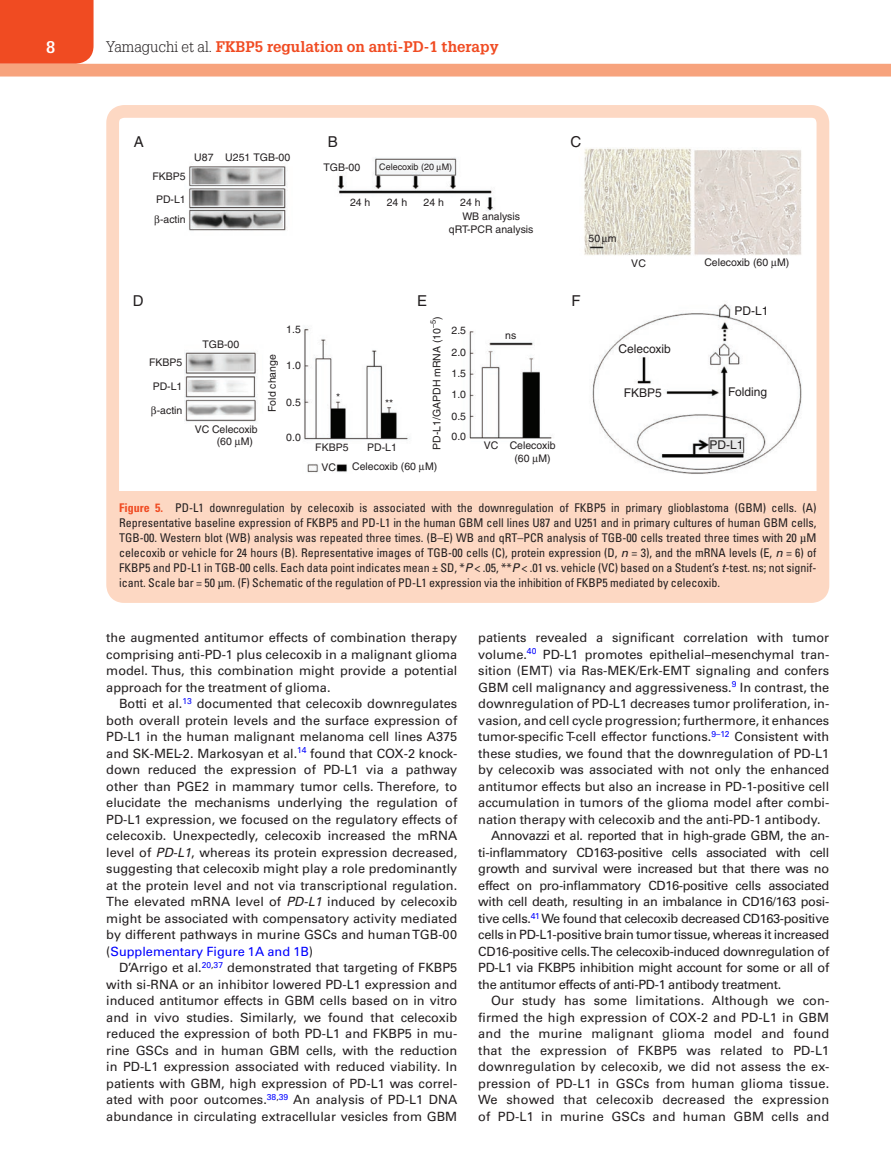
<style>
.page{position:relative;width:891px;height:1175px;background:#fff}
.page>*{position:absolute;margin:0;border:0;box-sizing:border-box;transform-origin:0 0}
.t1{font:700 16.5px "Glypha LT Std";color:#fff}
.t2{font:700 15px "Glypha LT Std";color:#f04b22}
.t3{font:15px "Helvetica";color:#231f20}
.t4{font:12.75px/16.5px "Univers LT Std";color:#231f20;text-align:justify}
.t5{font:12.75px "Univers LT Std";letter-spacing:-.025em;color:#231f20}
.t6{font:condensed 12px/15px "Univers LT Std";color:#231f20;text-align:justify}
.t7{font:12px "Helvetica";color:#231f20}
.t8{font:10.5px/21px "Helvetica";color:#231f20;text-align:center}
.t9{font:9px "Helvetica";color:#231f20}
.s1{font-weight:300;color:#231f20}
.s2{font-weight:700;color:#f04b22}
.s3{font-family:"Gandhari Unicode";font-stretch:normal}
.s4{font-style:italic;font-stretch:normal}
.s5{font-style:italic}
.s6{color:#00f}
</style>
<div class="page">
<div style="left:0;top:0;width:94px;height:64px;background:#f04b22"></div>
<div style="left:0;top:64px;width:891px;height:12px;background:#f7a37d"></div>
<div style="left:110px;top:491px;width:716px;height:103px;background:#fdd8c3"></div>
<img style="left:185px;top:148px;width:617px;height:326px">
<div style="left:106px;top:105px;width:723px;height:498px;border:13px solid #fdd8c3;border-radius:12px"></div>
<svg style="left:602px;top:237px;width:6px;height:7px"></svg>
<svg style="left:771px;top:261px;width:6px;height:8px"></svg>
<svg style="left:533px;top:456px;width:5px;height:8px"></svg>
<svg style="left:419px;top:465px;width:6px;height:7px"></svg>
<svg style="left:235px;top:440px;width:6px;height:7px"></svg>
<svg style="left:437px;top:165px;width:5px;height:7px"></svg>
<p class="t1" style="left:46px;top:37px;width:11px">8</p>
<p class="t2" style="left:106px;top:37px;width:394px"><span class="s1">Yamaguchi et al.</span> FKBP5 regulation on anti-PD-1 therapy</p>
<p class="t3" style="left:134px;top:133px;width:12px">A</p>
<p class="t8" style="left:152px;top:165px;width:35px;line-height:22.8px">FKBP5<br>PD-L1</p>
<p class="t8" style="left:160px;top:209px;width:27px">-actin</p>
<p class="t8" style="left:194px;top:147px;width:21px">U87</p>
<p class="t8" style="left:225px;top:147px;width:67px">U251 TGB-00</p>
<p class="t3" style="left:328px;top:133px;width:12px">B</p>
<p class="t3" style="left:570px;top:133px;width:12px">C</p>
<p class="t8" style="left:324px;top:156px;width:38px">TGB-00</p>
<p class="t8" style="left:350px;top:192px;width:22px">24 h</p>
<p class="t8" style="left:387px;top:192px;width:22px">24 h</p>
<p class="t8" style="left:424px;top:192px;width:22px">24 h</p>
<p class="t8" style="left:460px;top:192px;width:22px">24 h</p>
<p class="t9" style="left:379px;top:161px;width:74px">Celecoxib (20 M)</p>
<p class="t8" style="left:449px;top:210px;width:86px;line-height:12.6px">WB analysis qRT-PCR analysis</p>
<p class="t8" style="left:589px;top:228px;width:30px">50 m</p>
<p class="t8" style="left:631px;top:253px;width:16px">VC</p>
<p class="t8" style="left:704px;top:252px;width:87px">Celecoxib (60 M)</p>
<p class="t3" style="left:133px;top:292px;width:12px">D</p>
<p class="t3" style="left:417px;top:292px;width:12px">E</p>
<p class="t3" style="left:571px;top:292px;width:11px">F</p>
<p class="t8" style="left:149px;top:352px;width:35px">FKBP5</p>
<p class="t8" style="left:153px;top:376px;width:31px">PD-L1</p>
<p class="t8" style="left:157px;top:400px;width:27px">-actin</p>
<p class="t8" style="left:202px;top:333px;width:38px">TGB-00</p>
<p class="t8" style="left:217px;top:423px;width:43px;line-height:12.6px;text-align:left;text-indent:-22px">VC Celecoxib (60 M)</p>
<p class="t8" style="left:286px;top:319px;width:16px">1.5</p>
<p class="t8" style="left:262px;top:412px;width:59px;rotate:-90deg">Fold change</p>
<p class="t8" style="left:286px;top:355px;width:16px">1.0</p>
<p class="t8" style="left:286px;top:391px;width:16px">0.5</p>
<p class="t8" style="left:286px;top:427px;width:16px">0.0</p>
<p class="t8" style="left:426px;top:450px;width:135px;rotate:-90deg">PD-L1/GAPDH mRNA (10<sup>–5</sup>)</p>
<p class="t8" style="left:452px;top:320px;width:16px">2.5</p>
<p class="t8" style="left:505px;top:325px;width:13px">ns</p>
<p class="t8" style="left:452px;top:342px;width:16px;text-align:justify">2.0<br>1.5<br>1.0<br>0.5<br>0.0</p>
<p class="t8" style="left:336px;top:387px;width:6px">*</p>
<p class="t8" style="left:385px;top:392px;width:10px">**</p>
<p class="t8" style="left:367px;top:436px;width:31px">PD-L1</p>
<p class="t8" style="left:484px;top:435px;width:16px">VC</p>
<p class="t8" style="left:510px;top:439px;width:47px;line-height:12.6px">Celecoxib (60 M)</p>
<p class="t8" style="left:315px;top:436px;width:35px">FKBP5</p>
<p class="t8" style="left:322px;top:457px;width:16px">VC</p>
<p class="t8" style="left:352px;top:456px;width:87px">Celecoxib (60 M)</p>
<p class="t7" style="left:618px;top:342px;width:54px">Celecoxib</p>
<p class="t7" style="left:624px;top:386px;width:40px">FKBP5</p>
<p class="t7" style="left:734px;top:304px;width:36px">PD-L1</p>
<p class="t7" style="left:728px;top:385px;width:40px">Folding</p>
<p class="t7" style="left:710px;top:438px;width:36px">PD-L1</p>
<p class="t6" style="left:119px;top:500px;width:699px"><span class="s2">Figure 5.</span> PD-L1 downregulation by celecoxib is associated with the downregulation of FKBP5 in primary glioblastoma (GBM) cells. (A)<br>Representative baseline expression of FKBP5 and PD-L1 in the human GBM cell lines U87 and U251 and in primary cultures of human GBM cells, TGB-00. Western blot (WB) analysis was repeated three times. (B–E) WB and qRT–PCR analysis of TGB-00 cells treated three times with 20 <span class="s3">µ</span>M celecoxib or vehicle for 24 hours (B). Representative images of TGB-00 cells (C), protein expression (D, <span class="s4">n</span> = 3), and the mRNA levels (E, <span class="s4">n</span> = 6) of FKBP5 and PD-L1 in TGB-00 cells. Each data point indicates mean ± SD, *<span class="s4">P</span> &lt; .05, **<span class="s4">P</span> &lt; .01 vs. vehicle (VC) based on a Student’s <span class="s4">t</span>-test. ns; not signif&shy;icant. Scale bar = 50 <span class="s3">µ</span>m. (F) Schematic of the regulation of PD-L1 expression via the inhibition of FKBP5 mediated by celecoxib.</p>
<p class="t4" style="left:106px;top:629px;width:353px">the augmented antitumor effects of combination therapy comprising anti-PD-1 plus celecoxib in a malignant glioma model. Thus, this combination might provide a potential approach for the treatment of glioma.</p>
<p class="t4" style="left:106px;top:695px;width:353px;text-indent:13px">Botti et al.<sup>13</sup> documented that celecoxib downregulates both overall protein levels and the surface expression of PD-L1 in the human malignant melanoma cell lines A375 and SK-MEL-2. Markosyan et al.<sup>14</sup> found that COX-2 knock&shy;down reduced the expression of PD-L1 via a pathway other than PGE2 in mammary tumor cells. Therefore, to elucidate the mechanisms underlying the regulation of PD-L1 expression, we focused on the regulatory effects of celecoxib. Unexpectedly, celecoxib increased the mRNA level of <span class="s5">PD-L1</span>, whereas its protein expression decreased, suggesting that celecoxib might play a role predominantly at the protein level and not via transcriptional regulation.<br>The elevated mRNA level of <span class="s5">PD-L1</span> induced by celecoxib might be associated with compensatory activity mediated by different pathways in murine GSCs and human TGB-00 (<span class="s6">Supplementary Figure 1A and 1B</span>)</p>
<p class="t4" style="left:106px;top:959px;width:353px;text-indent:13px">D’Arrigo et al.<sup>20</sup><sup>,</sup><sup>37</sup> demonstrated that targeting of FKBP5 with si-RNA or an inhibitor lowered PD-L1 expression and induced antitumor effects in GBM cells based on in vitro and in vivo studies. Similarly, we found that celecoxib reduced the expression of both PD-L1 and FKBP5 in mu&shy;rine GSCs and in human GBM cells, with the reduction in PD-L1 expression associated with reduced viability. In patients with GBM, high expression of PD-L1 was correl&shy;ated with poor outcomes.<sup>38</sup><sup>,</sup><sup>39</sup> An analysis of PD-L1 DNA abundance in circulating extracellular vesicles from GBM</p>
<p class="t4" style="left:478px;top:629px;width:352px">patients revealed a significant correlation with tumor</p>
<p class="t4" style="left:478px;top:646px;width:352px">volume.<sup>40</sup> PD-L1 promotes epithelial–mesenchymal tran-</p>
<p class="t4" style="left:478px;top:662px;width:353px">sition (EMT) via Ras-MEK/Erk-EMT signaling and confers</p>
<p class="t4" style="left:478px;top:679px;width:352px">GBM cell malignancy and aggressiveness.<sup>9</sup> In contrast, the</p>
<p class="t4" style="left:478px;top:695px;width:353px">downregulation of PD-L1 decreases tumor proliferation, in-</p>
<p class="t4" style="left:478px;top:712px;width:353px">vasion, and cell cycle progression; furthermore, it enhances</p>
<p class="t4" style="left:478px;top:728px;width:353px">tumor-specific T-cell effector functions.<sup>9–12</sup> Consistent with</p>
<p class="t4" style="left:478px;top:745px;width:352px">these studies, we found that the downregulation of PD-L1</p>
<p class="t4" style="left:478px;top:761px;width:353px">by celecoxib was associated with not only the enhanced</p>
<p class="t4" style="left:478px;top:778px;width:353px">antitumor effects but also an increase in PD-1-positive cell</p>
<p class="t4" style="left:478px;top:794px;width:353px">accumulation in tumors of the glioma model after combi-</p>
<p class="t4" style="left:478px;top:811px;width:344px">nation therapy with celecoxib and the anti-PD-1 antibody.</p>
<p class="t5" style="left:491px;top:828px;width:340px">Annovazzi et al. reported that in high-grade GBM, the an-</p>
<p class="t5" style="left:478px;top:844px;width:353px">ti-inflammatory CD163-positive cells associated with cell</p>
<p class="t5" style="left:478px;top:861px;width:352px">growth and survival were increased but that there was no</p>
<p class="t5" style="left:478px;top:877px;width:353px">effect on pro-inflammatory CD16-positive cells associated</p>
<p class="t5" style="left:478px;top:894px;width:353px">with cell death, resulting in an imbalance in CD16/163 posi-</p>
<p class="t5" style="left:478px;top:910px;width:353px">tive cells.<sup>41</sup> We found that celecoxib decreased CD163-positive</p>
<p class="t5" style="left:478px;top:927px;width:352px">cells in PD-L1-positive brain tumor tissue, whereas it increased</p>
<p class="t5" style="left:478px;top:943px;width:353px">CD16-positive cells. The celecoxib-induced downregulation of</p>
<p class="t5" style="left:478px;top:960px;width:353px">PD-L1 via FKBP5 inhibition might account for some or all of</p>
<p class="t5" style="left:478px;top:976px;width:304px">the antitumor effects of anti-PD-1 antibody treatment.</p>
<p class="t4" style="left:491px;top:992px;width:340px">Our study has some limitations. Although we con-</p>
<p class="t4" style="left:478px;top:1009px;width:353px">firmed the high expression of COX-2 and PD-L1 in GBM</p>
<p class="t4" style="left:478px;top:1025px;width:353px">and the murine malignant glioma model and found</p>
<p class="t4" style="left:478px;top:1042px;width:353px">that the expression of FKBP5 was related to PD-L1</p>
<p class="t4" style="left:478px;top:1058px;width:352px">downregulation by celecoxib, we did not assess the ex-</p>
<p class="t4" style="left:478px;top:1075px;width:353px">pression of PD-L1 in GSCs from human glioma tissue.</p>
<p class="t4" style="left:478px;top:1091px;width:353px">We showed that celecoxib decreased the expression</p>
<p class="t4" style="left:478px;top:1108px;width:352px">of PD-L1 in murine GSCs and human GBM cells and</p>
</div>
